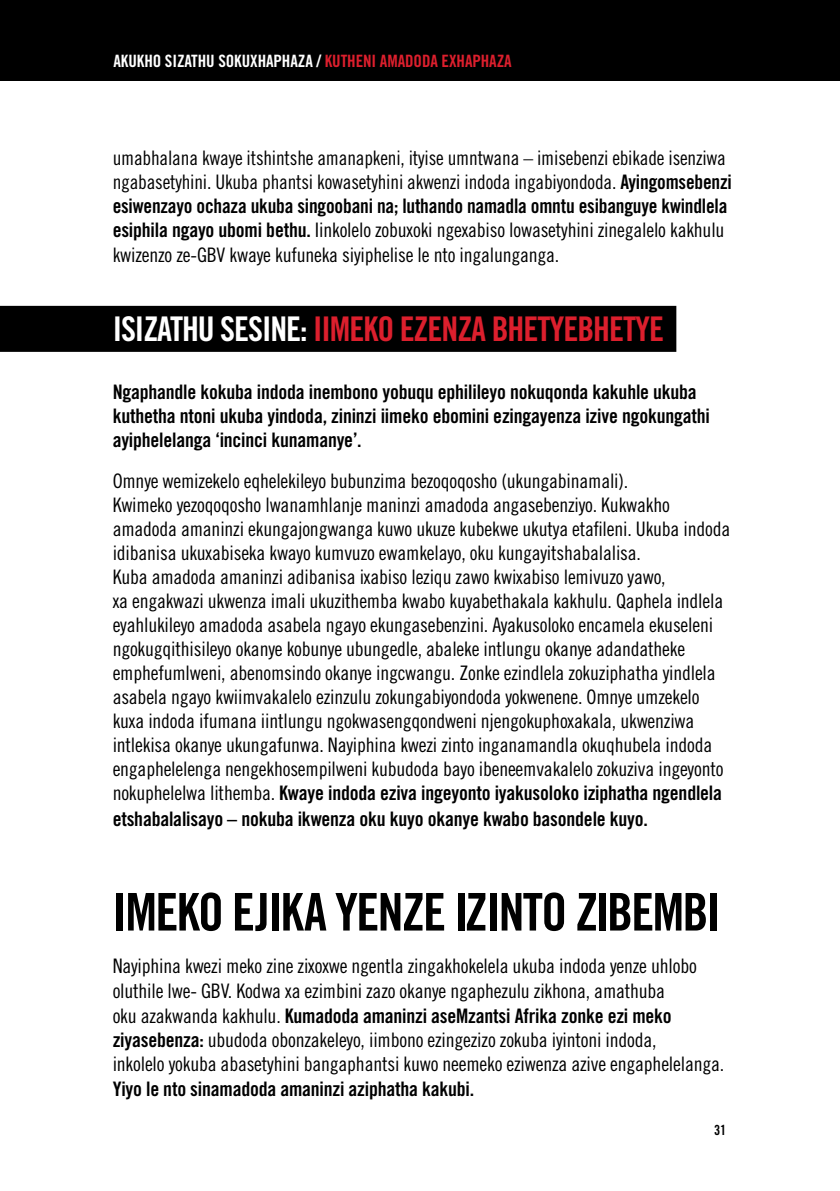
<style>
.page{position:relative;width:840px;height:1191px;background:#fff}
.page>*{position:absolute;margin:0;border:0;box-sizing:border-box;transform-origin:0 0}
.t1{font:52px "Trade Gothic Bold Cond Twenty";letter-spacing:-.035em;color:#000}
.t2{font:34px "Trade Gothic Bold Cond Twenty";letter-spacing:-.03em;color:#dc1f2d}
.t3{font:20px/24px "Trade Gothic Cond Eighteen";letter-spacing:-.01em;color:#000}
.t4{font:20px/24px "Trade Gothic Bold Cond Twenty";letter-spacing:-.01em;color:#000}
.t5{font:17px "Trade Gothic Bold Cond Twenty";letter-spacing:-.005em;color:#fff}
.t6{font:14px "Trade Gothic Bold Cond Twenty";color:#000}
.s1{color:#dc1f2d}
.s2{font-family:"Trade Gothic Bold Cond Twenty"}
.s3{color:#fff}
.s4{font-family:"Trade Gothic Cond Eighteen"}
</style>
<div class="page">
<div style="left:0;top:306px;width:676px;height:46px;background:#000"></div>
<div style="left:0;top:0;width:839px;height:80px;background:#000"></div>
<p class="t5" style="left:113px;top:51px;width:399px">AKUKHO SIZATHU SOKUXHAPHAZA / <span class="s1">KUTHENI AMADODA EXHAPHAZA</span></p>
<p class="t3" style="left:113px;top:145px;width:620px">umabhalana kwaye itshintshe amanapkeni, ityise umntwana – imisebenzi ebikade isenziwa ngabasetyhini. Ukuba phantsi kowasetyhini akwenzi indoda ingabiyondoda. <span class="s2">Ayingomsebenzi</span></p>
<p class="t4" style="left:113px;top:193px;width:616px">esiwenzayo ochaza ukuba singoobani na; luthando namadla omntu esibanguye kwindlela</p>
<p class="t3" style="left:113px;top:217px;width:613px;line-height:25px"><span class="s2">esiphila ngayo ubomi bethu.</span> Iinkolelo zobuxoki ngexabiso lowasetyhini zinegalelo kakhulu kwizenzo ze-GBV kwaye kufuneka siyiphelise le nto ingalunganga.</p>
<h2 class="t2" style="left:113px;top:308px;width:552px"><span class="s3">ISIZATHU SESINE:</span> IIMEKO EZENZA BHETYEBHETYE</h2>
<p class="t4" style="left:113px;top:380px;width:598px">Ngaphandle kokuba indoda inembono yobuqu ephilileyo nokuqonda kakuhle ukuba kuthetha ntoni ukuba yindoda, zininzi iimeko ebomini ezingayenza izive ngokungathi ayiphelelanga ‘incinci kunamanye’.</p>
<p class="t3" style="left:113px;top:469px;width:618px">Omnye wemizekelo eqhelekileyo bubunzima bezoqoqosho (ukungabinamali).<br>Kwimeko yezoqoqosho lwanamhlanje maninzi amadoda angasebenziyo. Kukwakho amadoda amaninzi ekungajongwanga kuwo ukuze kubekwe ukutya etafileni. Ukuba indoda idibanisa ukuxabiseka kwayo kumvuzo ewamkelayo, oku kungayitshabalalisa.<br>Kuba amadoda amaninzi adibanisa ixabiso leziqu zawo kwixabiso lemivuzo yawo,<br>xa engakwazi ukwenza imali ukuzithemba kwabo kuyabethakala kakhulu. Qaphela indlela eyahlukileyo amadoda asabela ngayo ekungasebenzini. Ayakusoloko encamela ekuseleni ngokugqithisileyo okanye kobunye ubungedle, abaleke intlungu okanye adandatheke emphefumlweni, abenomsindo okanye ingcwangu. Zonke ezindlela zokuziphatha yindlela asabela ngayo kwiimvakalelo ezinzulu zokungabiyondoda yokwenene. Omnye umzekelo kuxa indoda ifumana iintlungu ngokwasengqondweni njengokuphoxakala, ukwenziwa intlekisa okanye ukungafunwa. Nayiphina kwezi zinto inganamandla okuqhubela indoda engaphelelenga nengekhosempilweni kubudoda bayo ibeneemvakalelo zokuziva ingeyonto</p>
<p class="t4" style="left:113px;top:780px;width:610px;line-height:25px"><span class="s4">nokuphelelwa lithemba.</span> Kwaye indoda eziva ingeyonto iyakusoloko iziphatha ngendlela etshabalalisayo – nokuba ikwenza oku kuyo okanye kwabo basondele kuyo.</p>
<h1 class="t1" style="left:113px;top:880px;width:609px">IMEKO EJIKA YENZE IZINTO ZIBEMBI</h1>
<p class="t3" style="left:113px;top:952px;width:585px;line-height:25px">Nayiphina kwezi meko zine zixoxwe ngentla zingakhokelela ukuba indoda yenze uhlobo oluthile lwe- GBV. Kodwa xa ezimbini zazo okanye ngaphezulu zikhona, amathuba</p>
<p class="t4" style="left:113px;top:1003px;width:560px"><span class="s4">oku azakwanda kakhulu.</span> Kumadoda amaninzi aseMzantsi Afrika zonke ezi meko</p>
<p class="t3" style="left:113px;top:1027px;width:612px"><span class="s2">ziyasebenza:</span> ubudoda obonzakeleyo, iimbono ezingezizo zokuba iyintoni indoda,<br>inkolelo yokuba abasetyhini bangaphantsi kuwo neemeko eziwenza azive engaphelelanga.</p>
<p class="t4" style="left:113px;top:1076px;width:363px">Yiyo le nto sinamadoda amaninzi aziphatha kakubi.</p>
<p class="t6" style="left:713px;top:1121px;width:14px">31</p>
</div>
